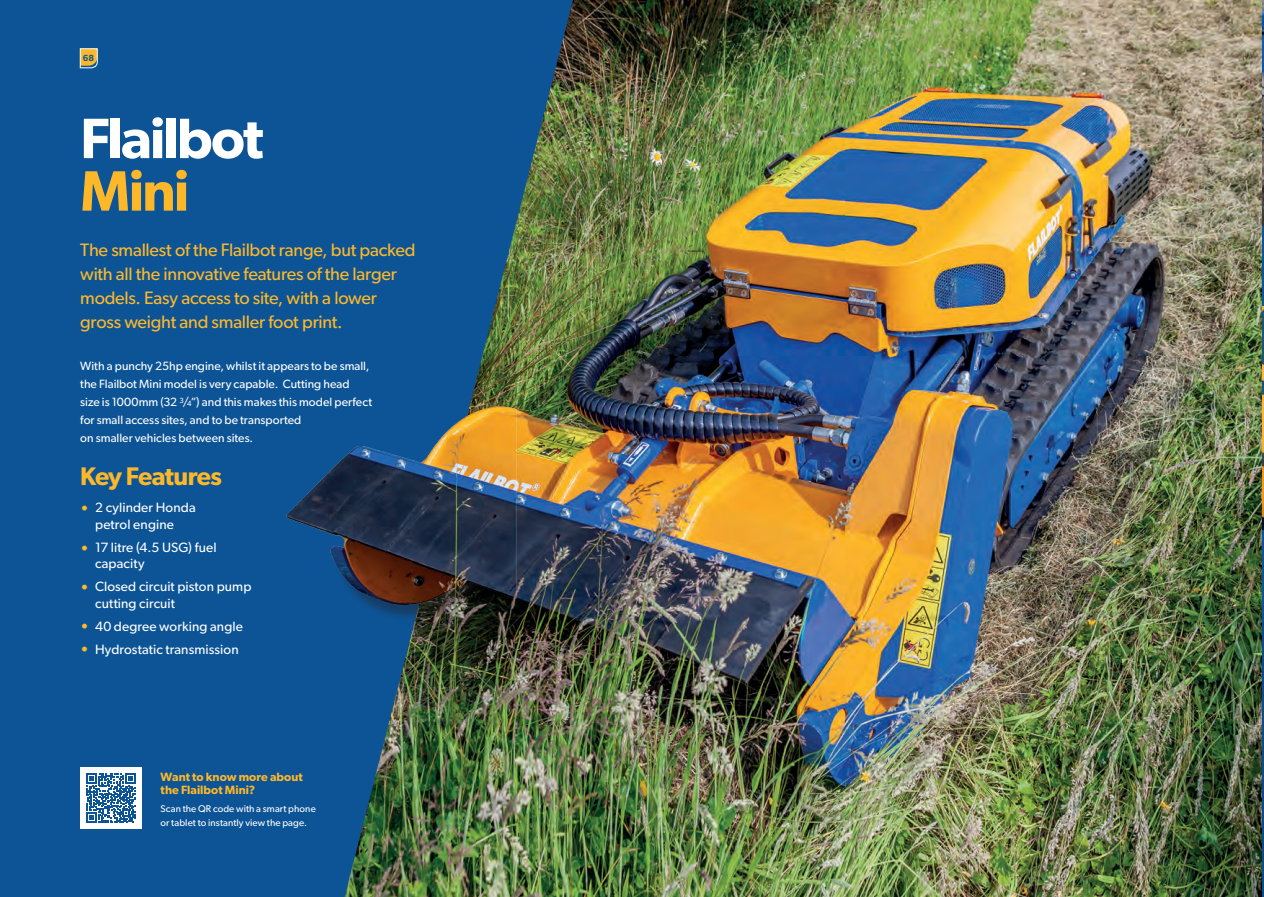
<style>
.page{position:relative;width:1264px;height:897px;background:#fff}
.page>*{position:absolute;margin:0;border:0;box-sizing:border-box;transform-origin:0 0}
.Heading{font:600 57px/52.5px "Gibson";letter-spacing:-.035em;color:#fff}
.Text_heading{font:600 25.5px "Gibson";letter-spacing:-.025em;color:#fdb82a}
.Intro_text{font:18px/24px "Gibson";letter-spacing:-.015em;color:#fdb82a}
.Text_heading-2{font:13.5px/16.5px "Gibson";letter-spacing:.01em;color:#fff}
.Text{font:12px/18px "Gibson";letter-spacing:.005em;color:#fff}
.Text-2{font:600 12px/13.5px "Gibson";letter-spacing:.005em;color:#fdb82a}
.Text-3{font:9.75px/13.5px "Gibson";letter-spacing:.01em;color:#fff}
.t1{font:600 9px "Gibson";color:#0d5496}
.s1{color:#fdb82a}
.s2{font-size:7.5px}
.s3{font-weight:700;color:#fdb82a}
</style>
<div class="page">
<img style="left:575px;top:0;width:686px;height:896px">
<svg style="left:0;top:0;width:575px;height:896px;background:#17588b"></svg>
<svg style="left:80px;top:48px;width:18px;height:20px"></svg>
<hr style="left:1261px;top:0;width:2px;height:896px;background:#0d5496">
<img style="left:1261px;top:306px;width:2px;height:223px">
<hr style="left:1261px;top:622px;width:2px;height:274px;background:#0d4c88">
<img style="left:1261px;top:3px;width:2px;height:222px">
<div style="left:80px;top:767px;width:61px;height:61px;background:#fff"></div>
<svg style="left:86px;top:773px;width:49px;height:49px"></svg>
<img style="left:170px;top:344px;width:581px;height:423px">
<svg style="left:1260px;top:0;width:4px;height:3px"></svg>
<p class="t1" style="left:83px;top:52px;width:13px">68</p>
<p class="Heading" style="left:80px;top:111px;width:185px">Flailbot<br><span class="s1">Mini</span></p>
<p class="Intro_text" style="left:80px;top:237px;width:337px">The smallest of the Flailbot range, but packed with all the innovative features of the larger models. Easy access to site, with a lower gross weight and smaller foot print.</p>
<p class="Text" style="left:80px;top:356px;width:293px">With a punchy 25hp engine, whilst it appears to be small, the Flailbot Mini model is very capable. Cutting head size is 1000mm (32 <sup>3</sup>/<span class="s2">4</span>”) and this makes this model perfect for small access sites, and to be transported<br>on smaller vehicles between sites.</p>
<p class="Text_heading" style="left:80px;top:461px;width:143px">Key Features</p>
<p class="Text_heading-2" style="left:80px;top:499px;width:117px;text-align:center"><span class="s3">•</span> 2 cylinder Honda petrol engine</p>
<p class="Text_heading-2" style="left:95px;top:538px;width:123px;text-indent:-15px"><span class="s3">•</span> 17 litre (4.5 USG) fuel capacity</p>
<p class="Text_heading-2" style="left:95px;top:578px;width:158px;text-indent:-15px"><span class="s3">•</span> Closed circuit piston pump cutting circuit</p>
<p class="Text_heading-2" style="left:80px;top:617px;width:164px"><span class="s3">•</span> 40 degree working angle</p>
<p class="Text_heading-2" style="left:80px;top:640px;width:160px"><span class="s3">•</span> Hydrostatic transmission</p>
<p class="Text-2" style="left:161px;top:769px;width:144px">Want to know more about the Flailbot Mini?</p>
<p class="Text-3" style="left:161px;top:801px;width:157px">Scan the QR code with a smart phone or tablet to instantly view the page.</p>
</div>
